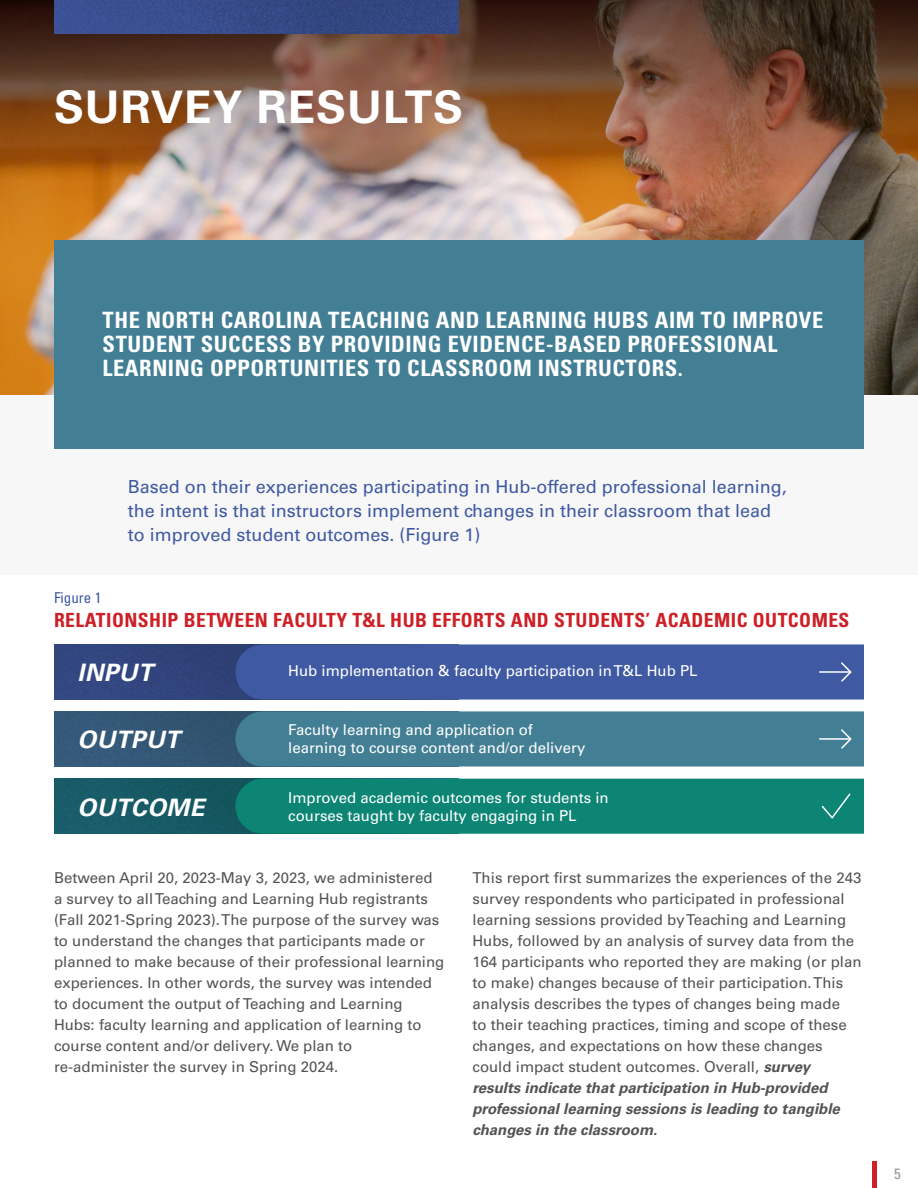
<style>
.page{position:relative;width:918px;height:1188px;background:#fff}
.page>*{position:absolute;margin:0;border:0;box-sizing:border-box;transform-origin:0 0}
.TOC_Belk{font:700 45px "Univers LT Std";letter-spacing:.02em;color:#fff}
.t1{font:italic 700 24px "Univers LT Std";letter-spacing:.02em;color:#fff}
.t2{font:700 condensed 22.5px/24px "Univers LT Std";letter-spacing:.025em;color:#fff}
.t3{font:700 condensed 19.5px "Univers LT Std";letter-spacing:.025em;color:#cd2027}
.t4{font:18px/24px "Univers LT Std";color:#3f5aa3}
.t5{font:15px/21px "Univers LT Std";color:#535353}
.t6{font:15px/18px "Univers LT Std";color:#fff}
.t7{font:condensed 15px "Univers LT Std";color:#3f5aa3}
.t8{font:condensed 15px "Univers LT Std";color:#989595}
.s1{font-weight:700;font-style:italic}
</style>
<div class="page">
<div style="left:0;top:394px;width:918px;height:180px;background:#f8f7f7"></div>
<img style="left:0;top:180px;width:918px;height:214px">
<img style="left:0;top:0;width:918px;height:180px">
<img style="left:54px;top:0;width:405px;height:33px">
<div style="left:54px;top:240px;width:810px;height:208px;background:#437f94"></div>
<img style="left:54px;top:644px;width:181px;height:56px">
<img style="left:54px;top:711px;width:181px;height:55px">
<img style="left:54px;top:779px;width:181px;height:55px">
<div style="left:235px;top:644px;width:629px;height:56px;background:#3f5aa3"></div>
<div style="left:235px;top:711px;width:629px;height:56px;background:#437f94"></div>
<div style="left:235px;top:779px;width:629px;height:55px;background:#0c8574"></div>
<div style="left:872px;top:1161px;width:5px;height:27px;background:#cd2027"></div>
<p class="TOC_Belk" style="left:54px;top:80px;width:411px">SURVEY RESULTS</p>
<p class="t2" style="left:103px;top:308px;width:722px">THE NORTH CAROLINA TEACHING AND LEARNING HUBS AIM TO IMPROVE<br>STUDENT SUCCESS BY PROVIDING EVIDENCE-BASED PROFESSIONAL<br>LEARNING OPPORTUNITIES TO CLASSROOM INSTRUCTORS.</p>
<p class="t7" style="left:54px;top:589px;width:49px">Figure 1</p>
<p class="t4" style="left:128px;top:475px;width:661px">Based on their experiences participating in Hub-offered professional learning, the intent is that instructors implement changes in their classroom that lead to improved student outcomes. (Figure 1)</p>
<p class="t3" style="left:54px;top:608px;width:797px">RELATIONSHIP BETWEEN FACULTY T&amp;L HUB EFFORTS AND STUDENTS’ ACADEMIC OUTCOMES</p>
<p class="t1" style="left:78px;top:659px;width:77px">INPUT</p>
<p class="t1" style="left:78px;top:726px;width:104px">OUTPUT</p>
<p class="t1" style="left:78px;top:793px;width:128px">OUTCOME</p>
<p class="t6" style="left:288px;top:662px;width:411px">Hub implementation &amp; faculty participation in T&amp;L Hub PL</p>
<p class="t6" style="left:288px;top:721px;width:299px">Faculty learning and application of learning to course content and/or delivery</p>
<p class="t6" style="left:288px;top:789px;width:322px">Improved academic outcomes for students in courses taught by faculty engaging in PL</p>
<p class="t5" style="left:54px;top:867px;width:392px">Between April 20, 2023-May 3, 2023, we administered a survey to all Teaching and Learning Hub registrants (Fall 2021-Spring 2023). The purpose of the survey was to understand the changes that participants made or planned to make because of their professional learning experiences. In other words, the survey was intended to document the output of Teaching and Learning Hubs: faculty learning and application of learning to course content and/or delivery. We plan to re-administer the survey in Spring 2024.</p>
<p class="t5" style="left:472px;top:867px;width:391px">This report first summarizes the experiences of the 243 survey respondents who participated in professional learning sessions provided by Teaching and Learning Hubs, followed by an analysis of survey data from the 164 participants who reported they are making (or plan to make) changes because of their participation. This analysis describes the types of changes being made<br>to their teaching practices, timing and scope of these changes, and expectations on how these changes could impact student outcomes. Overall, <span class="s1">survey results indicate that participation in Hub-provided professional learning sessions is leading to tangible changes in the classroom.</span></p>
<p class="t8" style="left:894px;top:1164px;width:8px">5</p>
</div>
